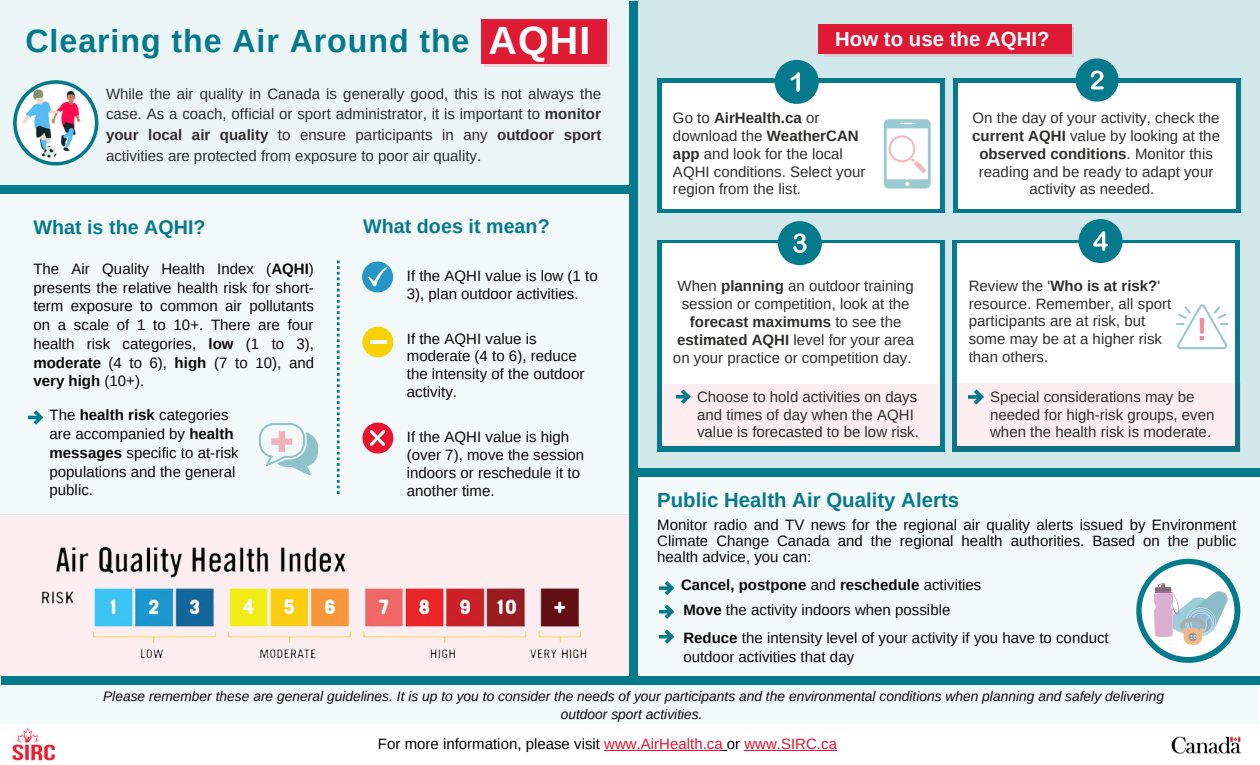
<style>
.page{position:relative;width:1260px;height:765px;background:#fff}
.page>*{position:absolute;margin:0;border:0;box-sizing:border-box;transform-origin:0 0}
.t1{font:700 39.38px "Arimo";color:#fff}
.t2{font:700 32.12px "Arimo";letter-spacing:.03em;color:#057a8d}
.t3{font:700 31.88px "Arimo";color:#df001f}
.t4{font:700 20.38px "Arimo";letter-spacing:.005em;color:#057a8d}
.t5{font:700 20.38px "Arimo";color:#fff}
.t6{font:700 19.62px "Arimo";letter-spacing:.005em;color:#057a8d}
.t7{font:15px/17.8px "Arimo";color:#2d2d2c}
.t8{font:15px/18.8px "Arimo";color:#0a0806}
.t9{font:15px "Arimo";color:#000}
.t10{font:700 15px "Arimo";color:#0a0806}
.t11{font:italic 13.75px/17.8px "Arimo";color:#0a0806;text-align:center}
.t12{font:5.5px "DejaVu Sans";color:#fff;scale:1.04 1}
.s1{font-weight:700}
.s2{font-weight:400}
.s3{color:#e7132f}
</style>
<div class="page">
<div style="left:635px;top:0;width:625px;height:468px;background:#d2e7ea"></div>
<div style="left:635px;top:476px;width:625px;height:210px;background:#f3f8f9"></div>
<div style="left:0;top:192px;width:630px;height:322px;background:#f3f8f9"></div>
<div style="left:0;top:0;width:635px;height:188px;background:#ecf5f6"></div>
<div style="left:825px;top:28px;width:249px;height:29px;background:#d3cad0"></div>
<svg style="left:13px;top:80px;width:85px;height:86px"></svg>
<img style="left:17px;top:84px;width:78px;height:78px;border-radius:50%">
<div style="left:0;top:514px;width:630px;height:165px;background:#fceef0"></div>
<div style="left:630px;top:1px;width:8px;height:683px;background:#057a8d"></div>
<div style="left:481px;top:19px;width:125px;height:44px;background:#e01e39"></div>
<svg style="left:29px;top:411px;width:14px;height:13px"></svg>
<div style="left:0;top:185px;width:633px;height:9px;background:#057a8d"></div>
<div style="left:657px;top:79px;width:288px;height:134px;background:#057a8d"></div>
<div style="left:662px;top:83px;width:278px;height:125px;background:#fff"></div>
<div style="left:775px;top:60px;width:44px;height:44px;background:#057a8d;border-radius:50%"></div>
<svg style="left:790px;top:72px;width:10px;height:20px"></svg>
<div style="left:953px;top:79px;width:288px;height:134px;background:#057a8d"></div>
<div style="left:958px;top:83px;width:278px;height:125px;background:#fff"></div>
<div style="left:1076px;top:59px;width:43px;height:43px;background:#057a8d;border-radius:50%"></div>
<svg style="left:1091px;top:71px;width:13px;height:18px"></svg>
<div style="left:657px;top:240px;width:288px;height:212px;background:#057a8d"></div>
<div style="left:662px;top:244px;width:278px;height:202px;background:#fff"></div>
<div style="left:662px;top:384px;width:278px;height:62px;background:#fceef0"></div>
<svg style="left:676px;top:390px;width:14px;height:14px"></svg>
<svg style="left:337px;top:261px;width:3px;height:233px"></svg>
<div style="left:952px;top:240px;width:288px;height:212px;background:#057a8d"></div>
<div style="left:957px;top:244px;width:278px;height:202px;background:#fff"></div>
<svg style="left:362px;top:423px;width:31px;height:31px"></svg>
<svg style="left:362px;top:262px;width:31px;height:30px"></svg>
<div style="left:362px;top:327px;width:31px;height:30px;background:#f7d101;border-radius:50%"></div>
<hr style="left:370px;top:340px;width:16px;height:4px;background:#fff">
<div style="left:633px;top:468px;width:627px;height:9px;background:#057a8d"></div>
<div style="left:819px;top:25px;width:253px;height:29px;background:#dd1935"></div>
<svg style="left:660px;top:581px;width:14px;height:14px"></svg>
<svg style="left:660px;top:605px;width:14px;height:14px"></svg>
<svg style="left:660px;top:630px;width:14px;height:14px"></svg>
<div style="left:484px;top:22px;width:126px;height:44px;background:#df1a35"></div>
<svg style="left:884px;top:119px;width:47px;height:70px"></svg>
<svg style="left:259px;top:423px;width:59px;height:52px"></svg>
<div style="left:1px;top:676px;width:1259px;height:8px;background:#057a8d"></div>
<div style="left:0;top:685px;width:1259px;height:39px;background:#f3f8f9"></div>
<svg style="left:953px;top:384px;width:288px;height:67px;background:#e2e0e4"></svg>
<div style="left:1079px;top:219px;width:44px;height:44px;background:#057a8d;border-radius:50%"></div>
<svg style="left:1093px;top:231px;width:15px;height:20px"></svg>
<svg style="left:969px;top:390px;width:15px;height:14px"></svg>
<svg style="left:1176px;top:304px;width:52px;height:45px"></svg>
<div style="left:1196px;top:317px;width:13px;height:28px;background:#fff"></div>
<div style="left:778px;top:221px;width:44px;height:44px;background:#057a8d;border-radius:50%"></div>
<svg style="left:793px;top:234px;width:14px;height:19px"></svg>
<svg style="left:1136px;top:559px;width:104px;height:104px;background:#138193"></svg>
<img style="left:1171px;top:736px;width:71px;height:18px">
<img style="left:12px;top:728px;width:43px;height:33px">
<div style="left:1142px;top:564px;width:92px;height:93px;background:#fff;border-radius:50%"></div>
<svg style="left:1154px;top:583px;width:74px;height:62px"></svg>
<img style="left:33px;top:514px;width:585px;height:171px">
<hr style="left:604px;top:750px;width:119px;height:1px;background:#e7132f">
<hr style="left:744px;top:750px;width:93px;height:1px;background:#e7132f">
<h2 class="t2" style="left:26px;top:23px;width:446px">Clearing the Air Around the</h2>
<h1 class="t1" style="left:489px;top:19px;width:103px">AQHI</h1>
<p class="t7" style="left:106px;top:83px;width:497px;line-height:20.6px;text-align:justify">While the air quality in Canada is generally good, this is not always the case. As a coach, official or sport administrator, it is important to <span class="s1">monitor your local air quality</span> to ensure participants in any <span class="s1">outdoor sport </span>activities are protected from exposure to poor air quality.</p>
<h3 class="t6" style="left:33px;top:216px;width:174px">What is the AQHI?</h3>
<h3 class="t6" style="left:363px;top:215px;width:188px">What does it mean?</h3>
<p class="t8" style="left:33px;top:259px;width:282px;text-align:justify">The Air Quality Health Index (<span class="s1">AQHI</span>) presents the relative health risk for short&shy;term exposure to common air pollutants on a scale of 1 to 10+. There are four health risk categories, <span class="s1">low</span> (1 to 3), <span class="s1">moderate</span> (4 to 6), <span class="s1">high</span> (7 to 10), and <span class="s1">very high</span> (10+).</p>
<p class="t8" style="left:407px;top:267px;width:192px;line-height:17.8px">If the AQHI value is low (1 to<br>3), plan outdoor activities.</p>
<p class="t8" style="left:50px;top:406px;width:191px">The <span class="s1">health risk</span> categories are accompanied by <span class="s1">health messages</span> specific to at-risk populations and the general public.</p>
<p class="t8" style="left:407px;top:329px;width:179px;line-height:17.8px">If the AQHI value is moderate (4 to 6), reduce the intensity of the outdoor activity.</p>
<p class="t8" style="left:407px;top:428px;width:179px;line-height:17.8px">If the AQHI value is high (over 7), move the session indoors or reschedule it to another time.</p>
<h3 class="t5" style="left:835px;top:28px;width:216px">How to use the AQHI?</h3>
<p class="t7" style="left:673px;top:109px;width:194px">Go to <span class="s1">AirHealth.ca</span> or download the <span class="s1">WeatherCAN app</span> and look for the local<br>AQHI conditions. Select your region from the list.</p>
<p class="t7" style="left:972px;top:109px;width:249px;text-align:center">On the day of your activity, check the <span class="s1">current AQHI</span> value by looking at the <span class="s1">observed conditions</span>. Monitor this reading and be ready to adapt your activity as needed.</p>
<p class="t7" style="left:673px;top:277px;width:243px;text-align:center">When <span class="s1">planning</span> an outdoor training session or competition, look at the <span class="s1">forecast maximums</span> to see the <span class="s1">estimated AQHI</span> level for your area on your practice or competition day.</p>
<p class="t7" style="left:697px;top:388px;width:223px">Choose to hold activities on days and times of day when the AQHI value is forecasted to be low risk.</p>
<p class="t7" style="left:969px;top:277px;width:204px">Review the '<span class="s1">Who is at risk?</span>' resource. Remember, all sport participants are at risk, but some may be at a higher risk than others.</p>
<p class="t7" style="left:990px;top:388px;width:226px">Special considerations may be needed for high-risk groups, even when the health risk is moderate.</p>
<h3 class="t3" style="left:1197px;top:311px;width:12px">!</h3>
<h3 class="t4" style="left:657px;top:489px;width:303px">Public Health Air Quality Alerts</h3>
<p class="t8" style="left:657px;top:517px;width:581px;line-height:16px;text-align:justify">Monitor radio and TV news for the regional air quality alerts issued by Environment Climate Change Canada and the regional health authorities. Based on the public health advice, you can:</p>
<p class="t10" style="left:681px;top:577px;width:302px">Cancel, postpone <span class="s2">and</span> reschedule <span class="s2">activities</span></p>
<p class="t8" style="left:683px;top:628px;width:427px"><span class="s1">Reduce</span> the intensity level of your activity if you have to conduct outdoor activities that day</p>
<p class="t8" style="left:683px;top:601px;width:269px"><span class="s1">Move</span> the activity indoors when possible</p>
<p class="t12" style="left:1190px;top:634px;width:9px">10</p>
<p class="t11" style="left:103px;top:687px;width:1063px">Please remember these are general guidelines. It is up to you to consider the needs of your participants and the environmental conditions when planning and safely delivering outdoor sport activities.</p>
<p class="t9" style="left:378px;top:735px;width:461px">For more information, please visit <span class="s3">www.AirHealth.ca</span> or <span class="s3">www.SIRC.ca</span></p>
</div>
